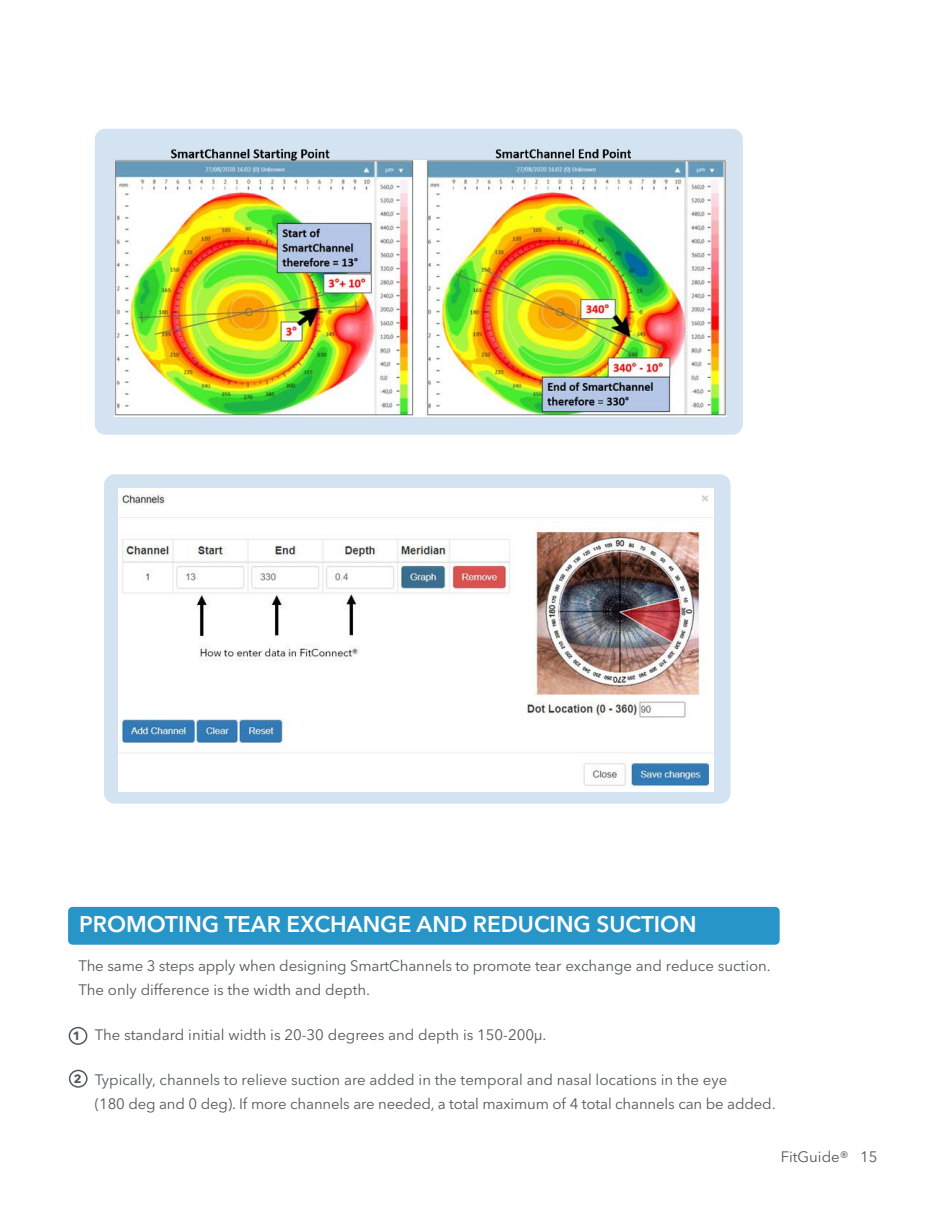
<style>
.page{position:relative;width:945px;height:1215px;background:#fff}
.page>*{position:absolute;margin:0;border:0;box-sizing:border-box;transform-origin:0 0}
.t1{font:600 22.5px "Avenir Next LT Pro";color:#fff}
.t2{font:15px/24px "Avenir Next LT Pro";color:#53575e}
.t3{font:700 12px "Avenir Next LT Pro";color:#53575e}
</style>
<div class="page">
<div style="left:69px;top:1070px;width:19px;height:18px;border:2px solid #53575e;border-radius:50%"></div>
<div style="left:68px;top:907px;width:712px;height:38px;background:#2795c8;border-radius:5px"></div>
<div style="left:69px;top:1027px;width:18px;height:18px;border:2px solid #53575e;border-radius:50%"></div>
<div style="left:95px;top:129px;width:648px;height:306px;background:#d3e3f1;border-radius:11px"></div>
<img style="left:115px;top:149px;width:611px;height:267px">
<div style="left:104px;top:474px;width:627px;height:330px;background:#d3e3f1;border-radius:11px"></div>
<img style="left:118px;top:489px;width:596px;height:302px">
<h1 class="t1" style="left:79px;top:915px;width:619px">PROMOTING TEAR EXCHANGE AND REDUCING SUCTION</h1>
<p class="t2" style="left:79px;top:955px;width:694px">The same 3 steps apply when designing SmartChannels to promote tear exchange and reduce suction.<br>The only difference is the width and depth.</p>
<p class="t2" style="left:95px;top:1024px;width:453px">The standard initial width is 20-30 degrees and depth is 150-200μ.</p>
<p class="t2" style="left:95px;top:1069px;width:682px">Typically, channels to relieve suction are added in the temporal and nasal locations in the eye<br>(180 deg and 0 deg). If more channels are needed, a total maximum of 4 total channels can be added.</p>
<p class="t3" style="left:73px;top:1031px;width:9px">1</p>
<p class="t3" style="left:74px;top:1073px;width:9px">2</p>
<p class="t2" style="left:781px;top:1146px;width:98px">FitGuide® 15</p>
</div>
